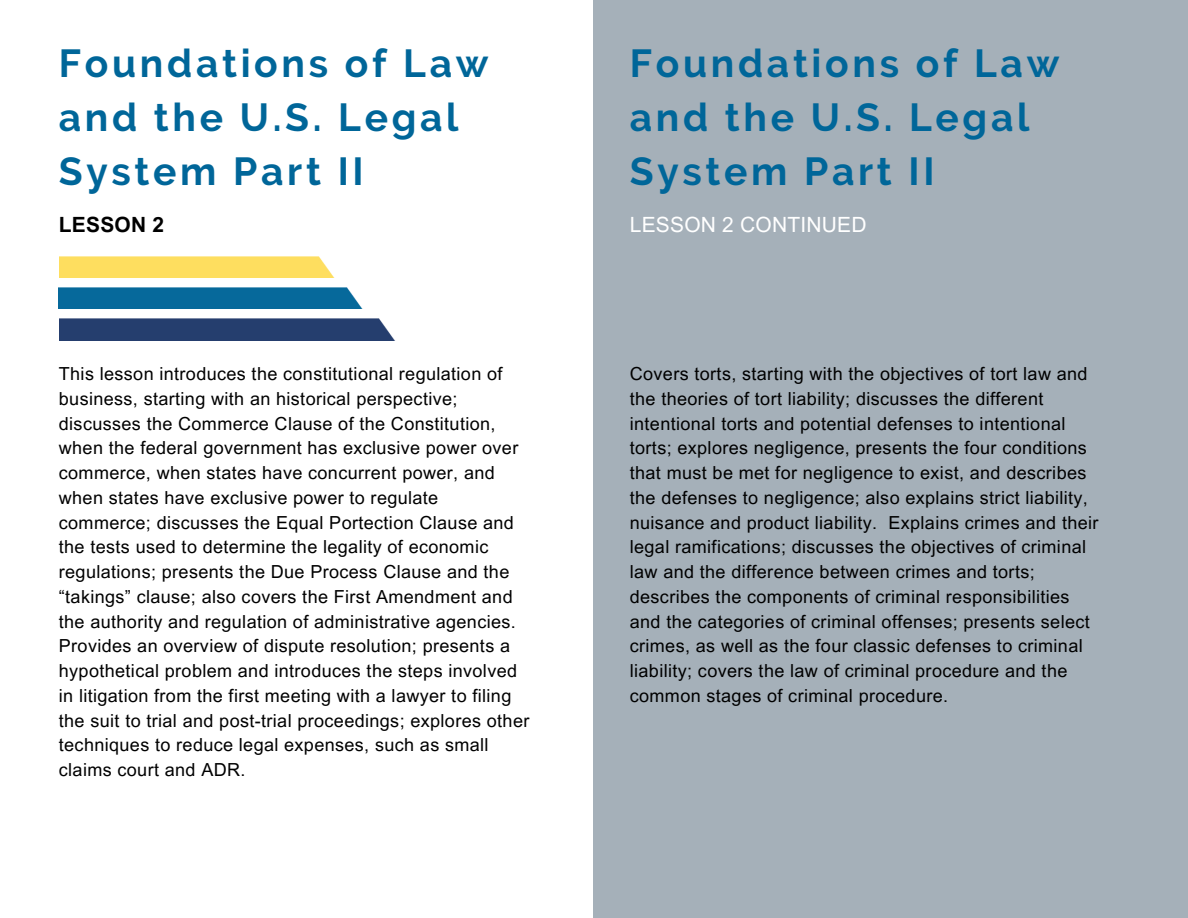
<style>
.page{position:relative;width:1188px;height:918px;background:#fff}
.page>*{position:absolute;margin:0;border:0;box-sizing:border-box;transform-origin:0 0}
.t1{font:700 39px/54px "Raleway";letter-spacing:.095em;color:#069}
.t2{font:21px "Arial MT Pro";letter-spacing:.01em;color:#fff}
.t3{font:700 21px "Arial MT Pro";letter-spacing:.01em;color:#000}
.t4{font:18px/24.8px "Arial MT Pro";letter-spacing:.02em;color:#000}
</style>
<div class="page">
<div style="left:593px;top:0;width:595px;height:918px;background:#a5b0b9"></div>
<img style="left:59px;top:256px;width:275px;height:21px">
<img style="left:59px;top:287px;width:303px;height:21px">
<img style="left:59px;top:318px;width:336px;height:22px">
<p class="t1" style="left:59px;top:36px;width:431px">Foundations of Law and the U.S. Legal<br>System Part II</p>
<p class="t3" style="left:59px;top:217px;width:107px">LESSON 2</p>
<p class="t4" style="left:59px;top:364px;width:472px">This lesson introduces the constitutional regulation of business, starting with an historical perspective; discusses the Commerce Clause of the Constitution, when the federal government has exclusive power over commerce, when states have concurrent power, and when states have exclusive power to regulate commerce; discusses the Equal Portection Clause and the tests used to determine the legality of economic regulations; presents the Due Process Clause and the “takings” clause; also covers the First Amendment and the authority and regulation of administrative agencies.<br>Provides an overview of dispute resolution; presents a hypothetical problem and introduces the steps involved in litigation from the first meeting with a lawyer to filing the suit to trial and post-trial proceedings; explores other techniques to reduce legal expenses, such as small claims court and ADR.</p>
<p class="t1" style="left:630px;top:36px;width:431px">Foundations of Law and the U.S. Legal<br>System Part II</p>
<p class="t2" style="left:630px;top:217px;width:238px">LESSON 2 CONTINUED</p>
<p class="t4" style="left:630px;top:364px;width:470px">Covers torts, starting with the objectives of tort law and the theories of tort liability; discusses the different intentional torts and potential defenses to intentional torts; explores negligence, presents the four conditions that must be met for negligence to exist, and describes the defenses to negligence; also explains strict liability, nuisance and product liability. Explains crimes and their legal ramifications; discusses the objectives of criminal law and the difference between crimes and torts; describes the components of criminal responsibilities and the categories of criminal offenses; presents select crimes, as well as the four classic defenses to criminal liability; covers the law of criminal procedure and the common stages of criminal procedure.</p>
</div>
